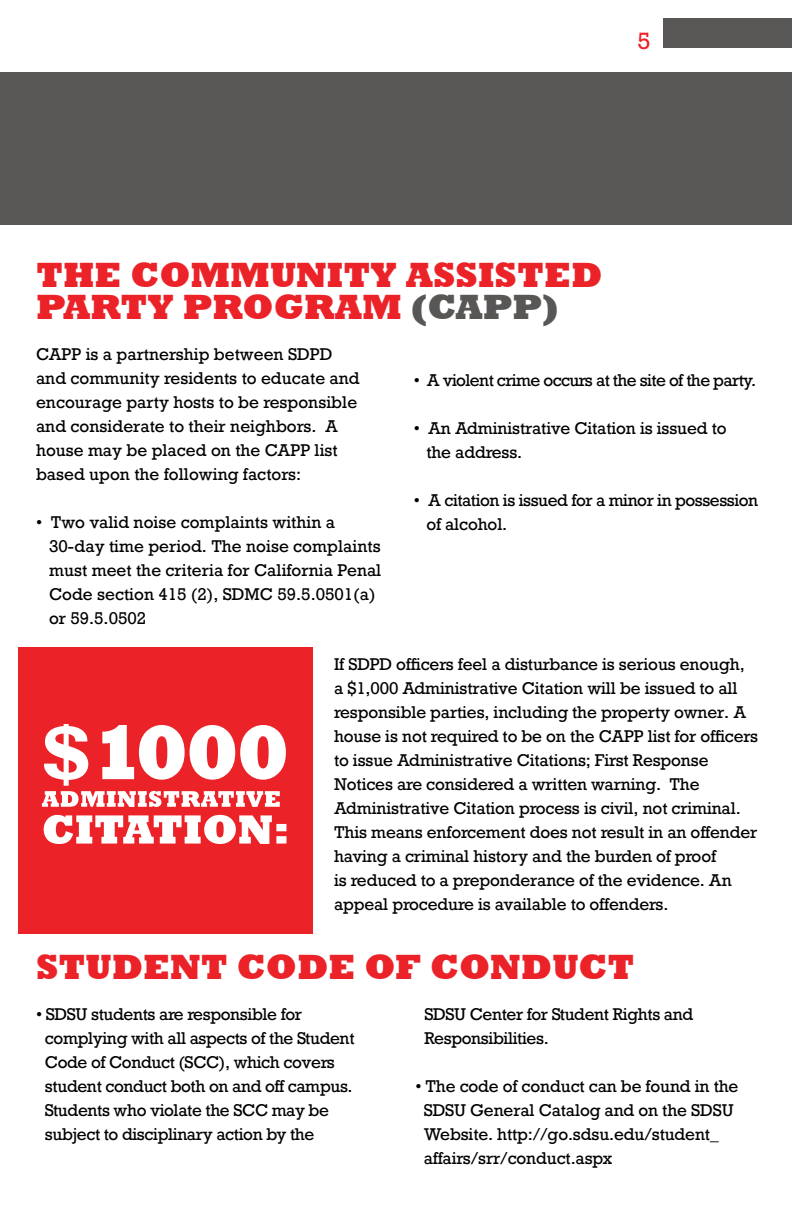
<style>
.page{position:relative;width:792px;height:1224px;background:#fff}
.page>*{position:absolute;margin:0;border:0;box-sizing:border-box;transform-origin:0 0}
.t1{font:800 36px/32px "Rockwell";color:#eb2228}
.t2{font:24px "Rockwell Std";color:#eb2228}
.t3{font:16px/24px "Rockwell";letter-spacing:-.01em;color:#000}
.t4{font:16px/24px "Rockwell";letter-spacing:-.03em;color:#000}
.t5{font:16px "Rockwell";letter-spacing:-.04em;color:#000}
.s1{color:#585755}
</style>
<div class="page">
<div style="left:663px;top:18px;width:129px;height:30px;background:#585755"></div>
<div style="left:0;top:72px;width:792px;height:153px;background:#585755"></div>
<div style="left:18px;top:647px;width:295px;height:287px;background:#eb2228"></div>
<svg style="left:44px;top:815px;width:242px;height:29px"></svg>
<svg style="left:42px;top:724px;width:244px;height:83px"></svg>
<h2 class="t2" style="left:638px;top:27px;width:15px">5</h2>
<h1 class="t1" style="left:36px;top:259px;width:568px">THE COMMUNITY ASSISTED<br>PARTY PROGRAM <span class="s1">(CAPP)</span></h1>
<p class="t3" style="left:36px;top:343px;width:325px">CAPP is a partnership between SDPD and community residents to educate and encourage party hosts to be responsible and considerate to their neighbors. A house may be placed on the CAPP list based upon the following factors:</p>
<p class="t3" style="left:49px;top:511px;width:334px;text-indent:-13px">• Two valid noise complaints within a 30-day time period. The noise complaints must meet the criteria for California Penal Code section 415 (2), SDMC 59.5.0501(a) or 59.5.0502</p>
<p class="t5" style="left:414px;top:370px;width:344px">• A violent crime occurs at the site of the party.</p>
<p class="t3" style="left:426px;top:416px;width:302px;text-indent:-13px">• An Administrative Citation is issued to the address.</p>
<p class="t4" style="left:426px;top:488px;width:334px;text-indent:-13px">• A citation is issued for a minor in possession of alcohol.</p>
<p class="t3" style="left:334px;top:653px;width:425px">If SDPD officers feel a disturbance is serious enough,<br>a $1,000 Administrative Citation will be issued to all responsible parties, including the property owner. A house is not required to be on the CAPP list for officers to issue Administrative Citations; First Response Notices are considered a written warning. The Administrative Citation process is civil, not criminal.<br>This means enforcement does not result in an offender having a criminal history and the burden of proof<br>is reduced to a preponderance of the evidence. An appeal procedure is available to offenders.</p>
<h1 class="t1" style="left:36px;top:952px;width:600px">STUDENT CODE OF CONDUCT</h1>
<p class="t3" style="left:45px;top:1003px;width:311px;text-indent:-9px">• SDSU students are responsible for complying with all aspects of the Student Code of Conduct (SCC), which covers student conduct both on and off campus.<br>Students who violate the SCC may be subject to disciplinary action by the</p>
<p class="t3" style="left:424px;top:1003px;width:270px">SDSU Center for Student Rights and<br>Responsibilities.</p>
<p class="t3" style="left:424px;top:1075px;width:316px;text-indent:-8px">• The code of conduct can be found in the SDSU General Catalog and on the SDSU Website. http://go.sdsu.edu/student_ affairs/srr/conduct.aspx</p>
</div>
